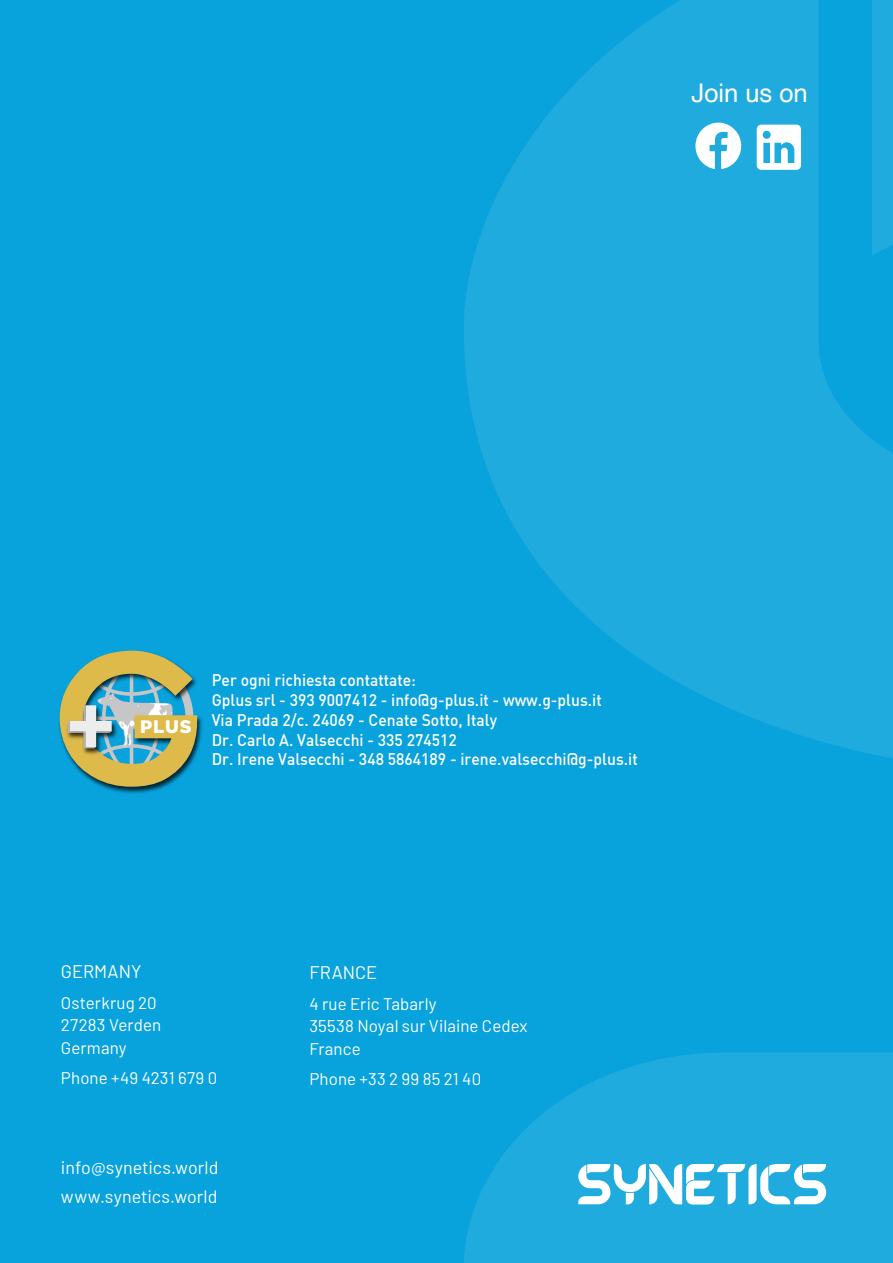
<style>
.page{position:relative;width:893px;height:1263px;background:#08a2dc}
.page>*{position:absolute;margin:0;border:0;box-sizing:border-box;transform-origin:0 0}
.t1{font:25.65px "Helvetica";letter-spacing:-.005em;color:#fff}
.t2{font:18.3px "Barlow";letter-spacing:.005em;color:#fff}
.t3{font:900 18.15px "Gotham";color:#fff}
.t4{font:17.85px/29.1px "Barlow";letter-spacing:.005em;color:#fff}
.t5{font:16.8px/22.5px "Barlow";letter-spacing:.01em;color:#fff}
.t6{font:500 16.5px/19.8px "DI Nbek";color:#fff;scale:.95 1}
</style>
<div class="page">
<svg style="left:464px;top:0;width:429px;height:1263px;fill:#20abdf"></svg>
<svg style="left:757px;top:125px;width:44px;height:45px;background:#c7e9f6"></svg>
<svg style="left:695px;top:122px;width:47px;height:47px;background:#a7def2"></svg>
<svg style="left:578px;top:1164px;width:248px;height:40px;background:#8ed4ee"></svg>
<img style="left:59px;top:710px;width:143px;height:84px">
<svg style="left:60px;top:650px;width:137px;height:137px"></svg>
<h1 class="t1" style="left:691px;top:73px;width:118px">Join us on</h1>
<p class="t3" style="left:140px;top:714px;width:53px">PLUS</p>
<p class="t6" style="left:212px;top:670px;width:450px">Per ogni richiesta contattate:<br>Gplus srl - 393 9007412 - info@g-plus.it - www.g-plus.it<br>Via Prada 2/c. 24069 - Cenate Sotto, Italy<br>Dr. Carlo A. Valsecchi - 335 274512<br>Dr. Irene Valsecchi - 348 5864189 - irene.valsecchi@g-plus.it</p>
<p class="t2" style="left:61px;top:958px;width:82px">GERMANY</p>
<p class="t5" style="left:61px;top:990px;width:102px">Osterkrug 20<br>27283 Verden<br>Germany</p>
<p class="t5" style="left:61px;top:1066px;width:158px">Phone +49 4231 679 0</p>
<p class="t4" style="left:61px;top:1152px;width:159px">info@synetics.world www.synetics.world</p>
<p class="t2" style="left:309px;top:959px;width:69px">FRANCE</p>
<p class="t5" style="left:309px;top:991px;width:220px">4 rue Eric Tabarly<br>35538 Noyal sur Vilaine Cedex<br>France</p>
<p class="t5" style="left:309px;top:1067px;width:173px">Phone +33 2 99 85 21 40</p>
</div>
